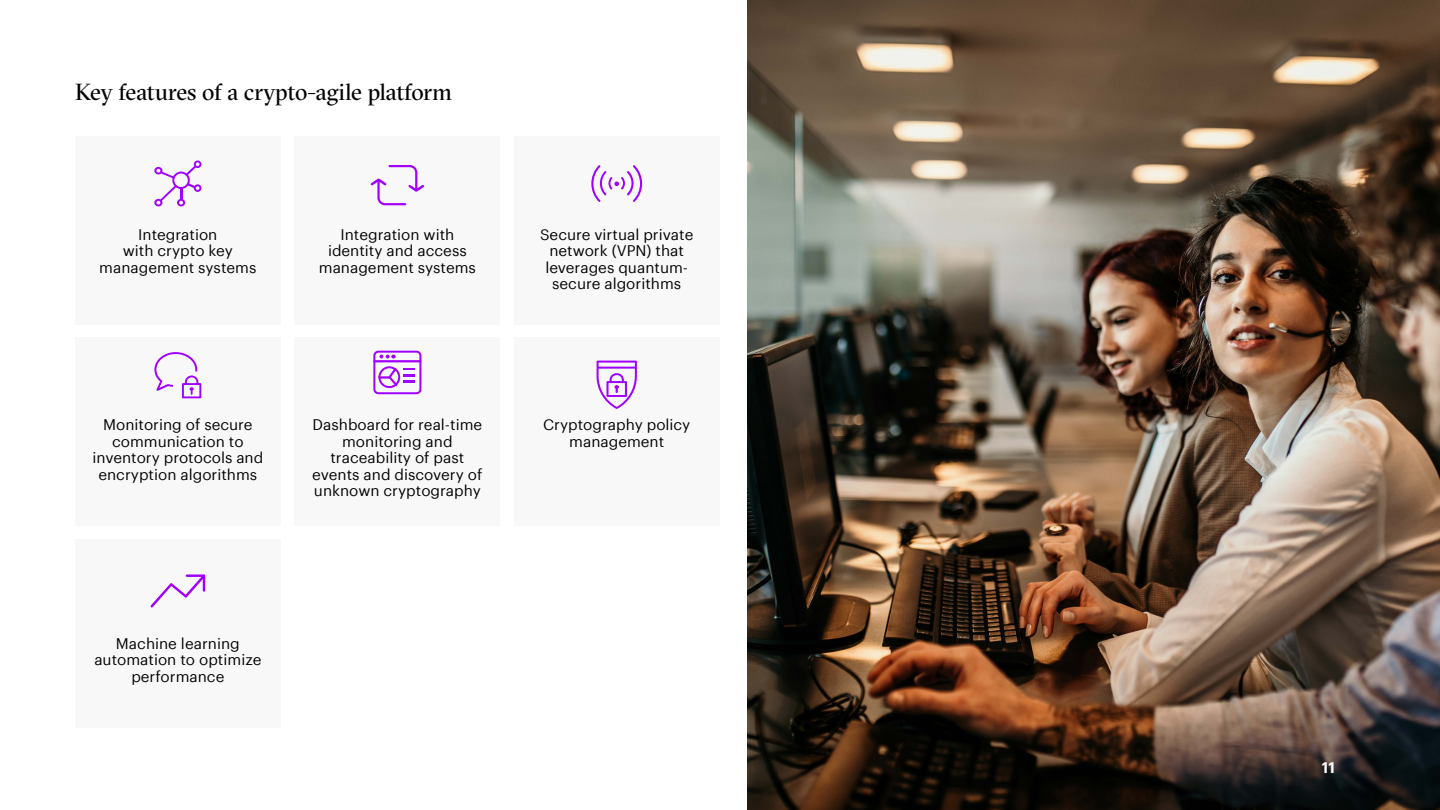
<style>
.page{position:relative;width:1440px;height:810px;background:#fff}
.page>*{position:absolute;margin:0;border:0;box-sizing:border-box;transform-origin:0 0}
.Call_out_purple_text{font:23.25px "GT Sectra Fine";letter-spacing:-.01em;color:#000}
.t1{font:15px/16.5px "Graphik";color:#000;text-align:center}
.t2{font:600 15px "Graphik";color:#fff}
</style>
<div class="page">
<img style="left:747px;top:0;width:693px;height:810px">
<div style="left:75px;top:136px;width:206px;height:188px;background:#f2f2f2"></div>
<div style="left:295px;top:136px;width:205px;height:188px;background:#f2f2f2"></div>
<div style="left:514px;top:136px;width:206px;height:188px;background:#f2f2f2"></div>
<div style="left:514px;top:337px;width:206px;height:188px;background:#f2f2f2"></div>
<div style="left:75px;top:337px;width:206px;height:188px;background:#f2f2f2"></div>
<div style="left:295px;top:337px;width:205px;height:188px;background:#f2f2f2"></div>
<div style="left:75px;top:539px;width:206px;height:189px;background:#f2f2f2"></div>
<svg style="left:371px;top:165px;width:53px;height:40px"></svg>
<svg style="left:151px;top:574px;width:54px;height:33px"></svg>
<svg style="left:154px;top:352px;width:47px;height:46px"></svg>
<svg style="left:597px;top:361px;width:40px;height:48px"></svg>
<svg style="left:373px;top:351px;width:48px;height:43px"></svg>
<svg style="left:591px;top:165px;width:51px;height:37px"></svg>
<svg style="left:154px;top:160px;width:47px;height:46px"></svg>
<p class="Call_out_purple_text" style="left:75px;top:78px;width:379px">Key features of a crypto-agile platform</p>
<p class="t1" style="left:99px;top:225px;width:159px">Integration<br>with crypto key management systems</p>
<p class="t1" style="left:319px;top:225px;width:159px">Integration with identity and access management systems</p>
<p class="t1" style="left:540px;top:225px;width:155px">Secure virtual private network (VPN) that leverages quantum&shy;secure algorithms</p>
<p class="t1" style="left:92px;top:415px;width:173px">Monitoring of secure communication to inventory protocols and</p>
<p class="t1" style="left:98px;top:465px;width:160px">encryption algorithms</p>
<p class="t1" style="left:313px;top:415px;width:171px">Dashboard for real-time monitoring and</p>
<p class="t1" style="left:312px;top:448px;width:172px">traceability of past events and discovery of unknown cryptography</p>
<p class="t1" style="left:94px;top:634px;width:169px">Machine learning automation to optimize performance</p>
<p class="t1" style="left:543px;top:415px;width:149px">Cryptography policy management</p>
<p class="t2" style="left:1322px;top:756px;width:15px">11</p>
</div>
